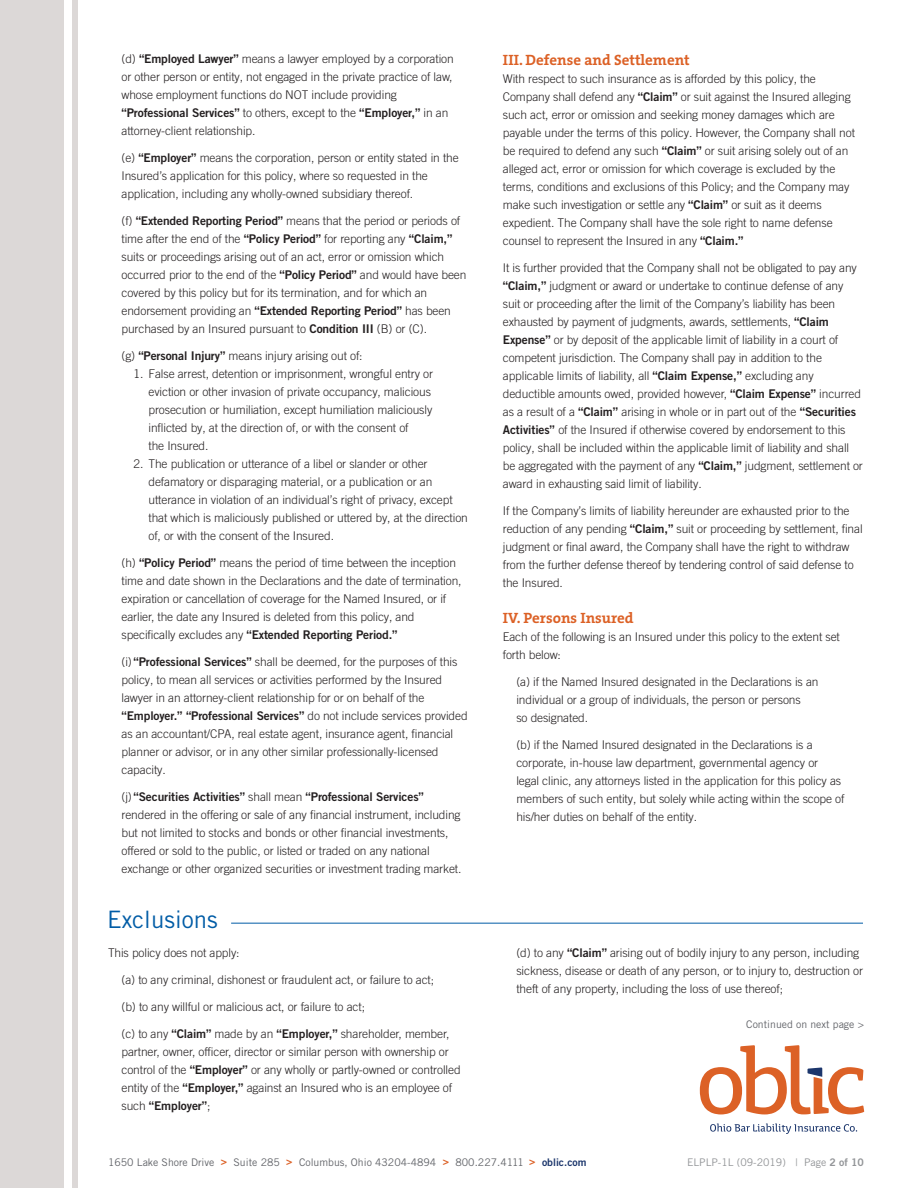
<style>
.page{position:relative;width:918px;height:1188px;background:#fff}
.page>*{position:absolute;margin:0;border:0;box-sizing:border-box;transform-origin:0 0}
.t1{font:24px "Trade Gothic LT Pro";color:#015ca6}
.t2{font:700 15px "The Serif B W7";color:#dc6126}
.t3{font:300 12px/18px "Trade Gothic LT Pro";letter-spacing:-.01em;color:#231f20}
.t4{font:10.5px "Trade Gothic LT Pro";color:#63656a}
.t5{font:10.5px "Trade Gothic LT Pro";color:#939598}
.s1{font-family:"Trade Gothic LT Pro Bd 2";font-weight:400}
.s2{font-family:"Trade Gothic LT Pro Bd 2";color:#dc6126}
.s3{font-family:"Trade Gothic LT Pro Bd 2";color:#1c366c}
.s4{font-family:"Trade Gothic LT Pro Bd 2"}
</style>
<div class="page">
<div style="left:0;top:0;width:64px;height:1188px;background:#dcd8d7"></div>
<svg style="left:710px;top:1123px;width:147px;height:11px"></svg>
<svg style="left:700px;top:1045px;width:164px;height:69px"></svg>
<div style="left:72px;top:0;width:6px;height:1188px;background:#dcd8d7"></div>
<hr style="left:231px;top:923px;width:632px;height:1px;background:#015ca6">
<p class="t3" style="left:122px;top:49px;width:334px;text-align:justify">(d) <span class="s1">“Employed Lawyer”</span> means a lawyer employed by a corporation or other person or entity, not engaged in the private practice of law, whose employment functions do NOT include providing</p>
<p class="t3" style="left:122px;top:103px;width:328px"><span class="s1">“Professional Services”</span> to others, except to the <span class="s1">“Employer,”</span> in an attorney-client relationship.</p>
<p class="t3" style="left:122px;top:148px;width:339px">(e) <span class="s1">“Employer”</span> means the corporation, person or entity stated in the<br>Insured’s application for this policy, where so requested in the application, including any wholly-owned subsidiary thereof.</p>
<p class="t3" style="left:122px;top:211px;width:347px">(f) <span class="s1">“Extended Reporting Period”</span> means that the period or periods of time after the end of the <span class="s1">“Policy Period”</span> for reporting any <span class="s1">“Claim,” </span>suits or proceedings arising out of an act, error or omission which occurred prior to the end of the <span class="s1">“Policy Period”</span> and would have been covered by this policy but for its termination, and for which an endorsement providing an <span class="s1">“Extended Reporting Period”</span> has been purchased by an Insured pursuant to <span class="s1">Condition III</span> (B) or (C).</p>
<p class="t3" style="left:122px;top:346px;width:243px">(g) <span class="s1">“Personal Injury”</span> means injury arising out of:</p>
<p class="t3" style="left:148px;top:364px;width:286px;text-indent:-15px">1. False arrest, detention or imprisonment, wrongful entry or eviction or other invasion of private occupancy, malicious prosecution or humiliation, except humiliation maliciously inflicted by, at the direction of, or with the consent of<br>the Insured.</p>
<p class="t3" style="left:148px;top:454px;width:321px;text-indent:-15px">2. The publication or utterance of a libel or slander or other defamatory or disparaging material, or a publication or an utterance in violation of an individual’s right of privacy, except that which is maliciously published or uttered by, at the direction of, or with the consent of the Insured.</p>
<p class="t3" style="left:122px;top:553px;width:342px">(h) <span class="s1">“Policy Period”</span> means the period of time between the inception time and date shown in the Declarations and the date of termination, expiration or cancellation of coverage for the Named Insured, or if earlier, the date any Insured is deleted from this policy, and specifically excludes any <span class="s1">“Extended Reporting Period.”</span></p>
<p class="t3" style="left:122px;top:652px;width:348px">(i) <span class="s1">“Professional Services”</span> shall be deemed, for the purposes of this policy, to mean all services or activities performed by the Insured lawyer in an attorney-client relationship for or on behalf of the <span class="s1">“Employer.” “Professional Services”</span> do not include services provided as an accountant/CPA, real estate agent, insurance agent, financial planner or advisor, or in any other similar professionally-licensed capacity.</p>
<p class="t3" style="left:122px;top:787px;width:341px">(j) <span class="s1">“Securities Activities”</span> shall mean <span class="s1">“Professional Services” </span>rendered in the offering or sale of any financial instrument, including but not limited to stocks and bonds or other financial investments, offered or sold to the public, or listed or traded on any national exchange or other organized securities or investment trading market.</p>
<p class="t1" style="left:107px;top:905px;width:112px">Exclusions</p>
<p class="t3" style="left:108px;top:944px;width:133px">This policy does not apply:</p>
<p class="t3" style="left:122px;top:971px;width:314px">(a) to any criminal, dishonest or fraudulent act, or failure to act;</p>
<p class="t3" style="left:122px;top:998px;width:245px">(b) to any willful or malicious act, or failure to act;</p>
<p class="t3" style="left:122px;top:1025px;width:341px">(c) to any <span class="s1">“Claim”</span> made by an <span class="s1">“Employer,”</span> shareholder, member, partner, owner, officer, director or similar person with ownership or control of the <span class="s1">“Employer”</span> or any wholly or partly-owned or controlled entity of the <span class="s1">“Employer,”</span> against an Insured who is an employee of such <span class="s1">“Employer”</span>;</p>
<p class="t2" style="left:503px;top:50px;width:188px">III. Defense and Settlement</p>
<p class="t3" style="left:503px;top:70px;width:354px">With respect to such insurance as is afforded by this policy, the Company shall defend any <span class="s1">“Claim”</span> or suit against the Insured alleging such act, error or omission and seeking money damages which are payable under the terms of this policy. However, the Company shall not be required to defend any such <span class="s1">“Claim”</span> or suit arising solely out of an alleged act, error or omission for which coverage is excluded by the terms, conditions and exclusions of this Policy; and the Company may make such investigation or settle any <span class="s1">“Claim”</span> or suit as it deems expedient. The Company shall have the sole right to name defense counsel to represent the Insured in any <span class="s1">“Claim.”</span></p>
<p class="t3" style="left:503px;top:259px;width:362px">It is further provided that the Company shall not be obligated to pay any <span class="s1">“Claim,”</span> judgment or award or undertake to continue defense of any suit or proceeding after the limit of the Company’s liability has been exhausted by payment of judgments, awards, settlements, <span class="s1">“Claim Expense”</span> or by deposit of the applicable limit of liability in a court of competent jurisdiction. The Company shall pay in addition to the applicable limits of liability, all <span class="s1">“Claim Expense,”</span> excluding any deductible amounts owed, provided however, <span class="s1">“Claim Expense”</span> incurred as a result of a <span class="s1">“Claim”</span> arising in whole or in part out of the <span class="s1">“Securities Activities”</span> of the Insured if otherwise covered by endorsement to this policy, shall be included within the applicable limit of liability and shall be aggregated with the payment of any <span class="s1">“Claim,”</span> judgment, settlement or award in exhausting said limit of liability.</p>
<p class="t3" style="left:503px;top:502px;width:361px">If the Company’s limits of liability hereunder are exhausted prior to the reduction of any pending <span class="s1">“Claim,”</span> suit or proceeding by settlement, final judgment or final award, the Company shall have the right to withdraw from the further defense thereof by tendering control of said defense to the Insured.</p>
<p class="t2" style="left:503px;top:608px;width:132px">IV. Persons Insured</p>
<p class="t3" style="left:503px;top:628px;width:339px">Each of the following is an Insured under this policy to the extent set forth below:</p>
<p class="t3" style="left:516px;top:673px;width:304px">(a) if the Named Insured designated in the Declarations is an individual or a group of individuals, the person or persons<br>so designated.</p>
<p class="t3" style="left:516px;top:736px;width:330px">(b) if the Named Insured designated in the Declarations is a corporate, in-house law department, governmental agency or<br>legal clinic, any attorneys listed in the application for this policy as members of such entity, but solely while acting within the scope of his/her duties on behalf of the entity.</p>
<p class="t3" style="left:516px;top:944px;width:348px">(d) to any <span class="s1">“Claim”</span> arising out of bodily injury to any person, including sickness, disease or death of any person, or to injury to, destruction or theft of any property, including the loss of use thereof;</p>
<p class="t4" style="left:746px;top:1018px;width:119px">Continued on next page &gt;</p>
<p class="t4" style="left:108px;top:1156px;width:480px">1650 Lake Shore Drive <span class="s2">&gt;</span> Suite 285 <span class="s2">&gt;</span> Columbus, Ohio 43204-4894 <span class="s2">&gt;</span> 800.227.4111 <span class="s2">&gt;</span> <span class="s3">oblic.com</span></p>
<p class="t5" style="left:687px;top:1156px;width:178px">ELPLP-1L (09-2019) | Page <span class="s4">2 of 10</span></p>
</div>
